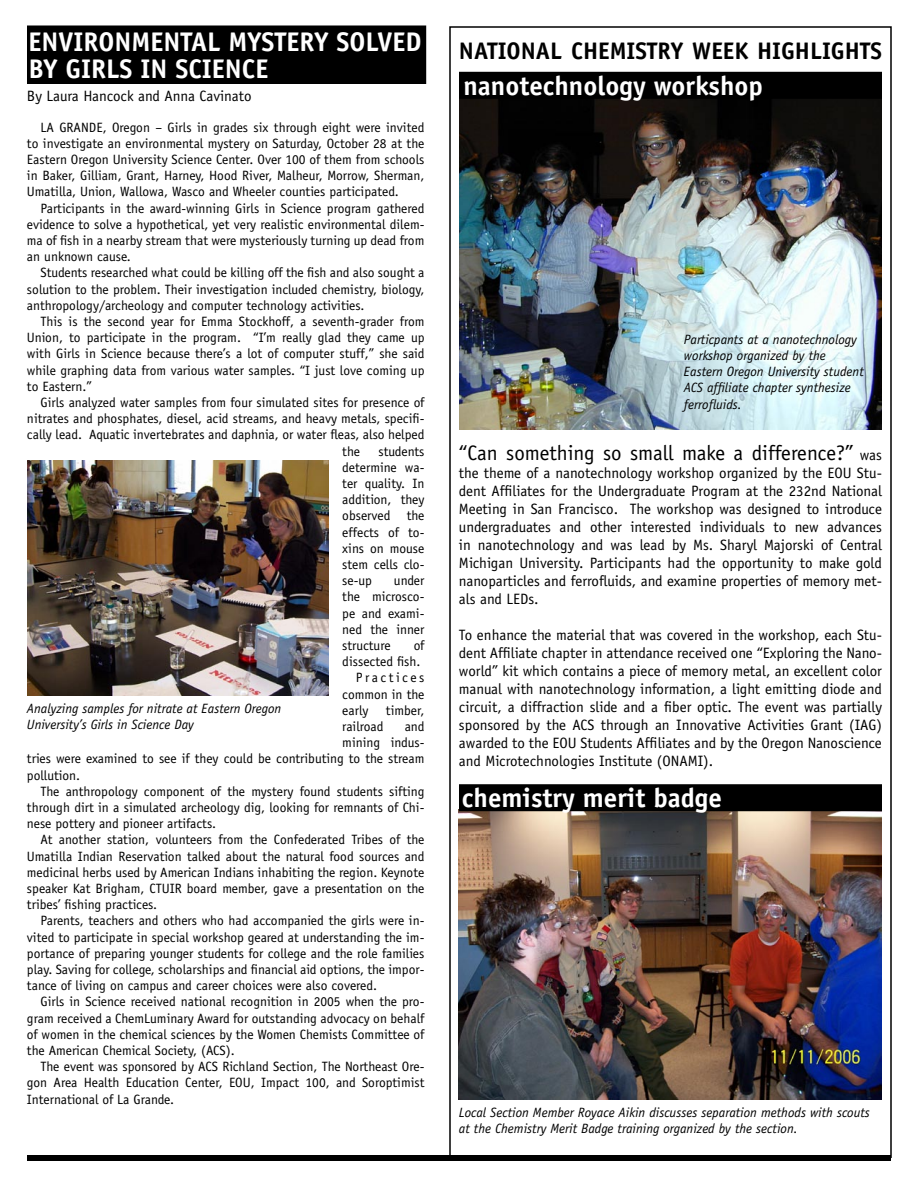
<style>
.page{position:relative;width:918px;height:1188px;background:#fff}
.page>*{position:absolute;margin:0;border:0;box-sizing:border-box;transform-origin:0 0}
.Normal__Web{font:700 27px/27px "Officina Sans";color:#fff}
.t1{font:700 24px "Officina Sans";color:#000}
.t2{font:21px "Officina Sans";color:#000}
.t3{font:15px/18px "Officina Sans";color:#000;text-align:justify}
.t4{font:13.5px/16.2px "Officina Sans";color:#000;text-align:justify}
.t5{font:italic 13.5px/16.2px "Officina Sans";color:#000}
.s1{font-size:15px}
</style>
<div class="page">
<img style="left:459px;top:99px;width:423px;height:331px">
<div style="left:460px;top:73px;width:421px;height:25px;background:#000"></div>
<div style="left:459px;top:72px;width:423px;height:27px;border:2px solid #000"></div>
<div style="left:28px;top:26px;width:397px;height:57px;background:#000"></div>
<div style="left:27px;top:25px;width:399px;height:59px;border:2px solid #000"></div>
<div style="left:27px;top:1155px;width:864px;height:6px;background:#000"></div>
<img style="left:459px;top:811px;width:423px;height:288px">
<div style="left:460px;top:785px;width:421px;height:25px;background:#000"></div>
<div style="left:459px;top:784px;width:423px;height:27px;border:2px solid #000"></div>
<img style="left:27px;top:460px;width:302px;height:235px">
<p class="Normal__Web" style="left:28px;top:28px;width:395px">ENVIRONMENTAL MYSTERY SOLVED<br>BY GIRLS IN SCIENCE</p>
<p class="t3" style="left:27px;top:87px;width:226px">By Laura Hancock and Anna Cavinato</p>
<p class="t4" style="left:27px;top:119px;width:399px;text-indent:14px">LA GRANDE, Oregon – Girls in grades six through eight were invited to investigate an environmental mystery on Saturday, October 28 at the Eastern Oregon University Science Center. Over 100 of them from schools in Baker, Gilliam, Grant, Harney, Hood River, Malheur, Morrow, Sherman, Umatilla, Union, Wallowa, Wasco and Wheeler counties participated.</p>
<p class="t4" style="left:27px;top:200px;width:399px;text-indent:14px">Participants in the award-winning Girls in Science program gathered evidence to solve a hypothetical, yet very realistic environmental dilem&shy;ma of fish in a nearby stream that were mysteriously turning up dead from an unknown cause.</p>
<p class="t4" style="left:27px;top:265px;width:399px;text-indent:14px">Students researched what could be killing off the fish and also sought a solution to the problem. Their investigation included chemistry, biology, anthropology/archeology and computer technology activities.</p>
<p class="t4" style="left:27px;top:313px;width:399px;text-indent:14px">This is the second year for Emma Stockhoff, a seventh-grader from Union, to participate in the program. “I’m really glad they came up with Girls in Science because there’s a lot of computer stuff,” she said while graphing data from various water samples. “I just love coming up to Eastern.”</p>
<p class="t4" style="left:40px;top:394px;width:385px">Girls analyzed water samples from four simulated sites for presence of</p>
<p class="t4" style="left:27px;top:411px;width:399px">nitrates and phosphates, diesel, acid streams, and heavy metals, specifi-</p>
<p class="t4" style="left:27px;top:427px;width:399px">cally lead. Aquatic invertebrates and daphnia, or water fleas, also helped</p>
<p class="t4" style="left:342px;top:443px;width:19px">the</p>
<p class="t4" style="left:342px;top:443px;width:84px;text-indent:36px">students determine wa&shy;ter quality. In addition, they observed the effects of to&shy;xins on mouse stem cells clo&shy;se-up</p>
<p class="t4" style="left:342px;top:573px;width:84px;text-indent:52px">under the microsco&shy;pe and exami&shy;ned the inner structure</p>
<p class="t4" style="left:342px;top:637px;width:84px;text-align:right">of<br>dissected fish.</p>
<p class="t4" style="left:342px;top:670px;width:84px;text-indent:14px">Practices common in the early</p>
<p class="t5" style="left:27px;top:700px;width:256px">Analyzing samples for nitrate at Eastern Oregon<br>University’s Girls in Science Day</p>
<p class="t4" style="left:386px;top:702px;width:40px">timber,</p>
<p class="t4" style="left:342px;top:718px;width:43px">railroad</p>
<p class="t4" style="left:405px;top:718px;width:21px">and</p>
<p class="t4" style="left:342px;top:735px;width:84px">mining indus-</p>
<p class="t4" style="left:27px;top:751px;width:399px">tries were examined to see if they could be contributing to the stream</p>
<p class="t4" style="left:27px;top:767px;width:55px">pollution.</p>
<p class="t4" style="left:27px;top:783px;width:399px;text-indent:14px">The anthropology component of the mystery found students sifting through dirt in a simulated archeology dig, looking for remnants of Chi&shy;nese pottery and pioneer artifacts.</p>
<p class="t4" style="left:27px;top:832px;width:399px;text-indent:14px">At another station, volunteers from the Confederated Tribes of the Umatilla Indian Reservation talked about the natural food sources and medicinal herbs used by American Indians inhabiting the region. Keynote speaker Kat Brigham, CTUIR board member, gave a presentation on the tribes’ fishing practices.</p>
<p class="t4" style="left:27px;top:913px;width:399px;text-indent:14px">Parents, teachers and others who had accompanied the girls were in&shy;vited to participate in special workshop geared at understanding the im&shy;portance of preparing younger students for college and the role families play. Saving for college, scholarships and financial aid options, the impor&shy;tance of living on campus and career choices were also covered.</p>
<p class="t4" style="left:27px;top:994px;width:399px;text-indent:14px">Girls in Science received national recognition in 2005 when the pro&shy;gram received a ChemLuminary Award for outstanding advocacy on behalf of women in the chemical sciences by the Women Chemists Committee of the American Chemical Society, (ACS).</p>
<p class="t4" style="left:27px;top:1059px;width:399px;text-indent:14px">The event was sponsored by ACS Richland Section, The Northeast Ore&shy;gon Area Health Education Center, EOU, Impact 100, and Soroptimist International of La Grande.</p>
<p class="t1" style="left:459px;top:36px;width:424px">NATIONAL CHEMISTRY WEEK HIGHLIGHTS</p>
<p class="Normal__Web" style="left:463px;top:72px;width:301px">nanotechnology workshop</p>
<p class="t5" style="left:684px;top:331px;width:181px">Particpants at a nanotechnology workshop organized by the<br>Eastern Oregon University student<br>ACS affiliate chapter synthesize ferrofluids.</p>
<p class="t2" style="left:459px;top:441px;width:424px">“Can something so small make a difference?” <span class="s1">was</span></p>
<p class="t3" style="left:459px;top:464px;width:425px">the theme of a nanotechnology workshop organized by the EOU Stu&shy;dent Affiliates for the Undergraduate Program at the 232nd National Meeting in San Francisco. The workshop was designed to introduce undergraduates and other interested individuals to new advances in nanotechnology and was lead by Ms. Sharyl Majorski of Central Michigan University. Participants had the opportunity to make gold nanoparticles and ferrofluids, and examine properties of memory met&shy;als and LEDs.</p>
<p class="t3" style="left:459px;top:626px;width:425px">To enhance the material that was covered in the workshop, each Stu&shy;dent Affiliate chapter in attendance received one “Exploring the Nano&shy;world” kit which contains a piece of memory metal, an excellent color manual with nanotechnology information, a light emitting diode and circuit, a diffraction slide and a fiber optic. The event was partially sponsored by the ACS through an Innovative Activities Grant (IAG) awarded to the EOU Students Affiliates and by the Oregon Nanoscience and Microtechnologies Institute (ONAMI).</p>
<p class="Normal__Web" style="left:462px;top:784px;width:261px">chemistry merit badge</p>
<p class="t5" style="left:459px;top:1105px;width:412px">Local Section Member Royace Aikin discusses separation methods with scouts at the Chemistry Merit Badge training organized by the section.</p>
</div>
